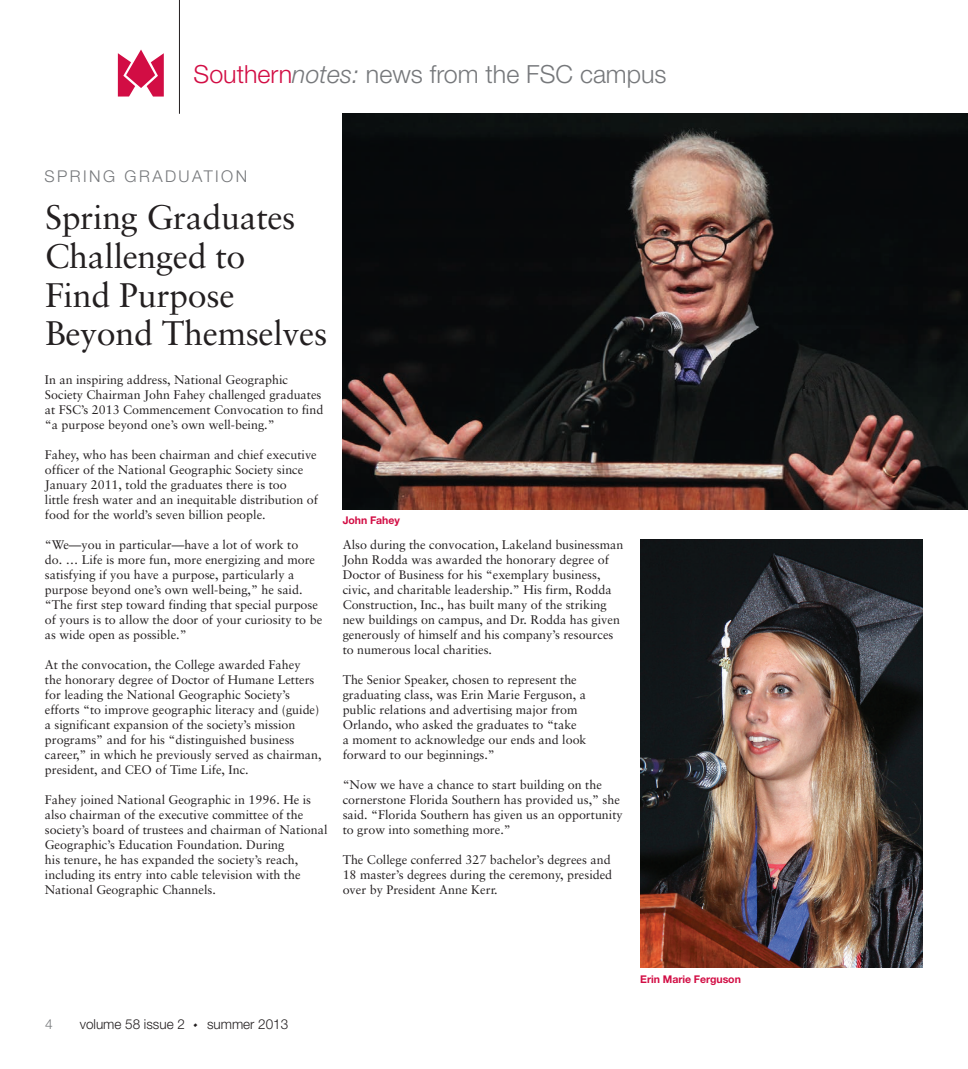
<style>
.page{position:relative;width:968px;height:1069px;background:#fff}
.page>*{position:absolute;margin:0;border:0;box-sizing:border-box;transform-origin:0 0}
.t1{font:34px/38.8px "Sabon";letter-spacing:-.01em;color:#231f20}
.t2{font:italic 32.5px "Goudy Old Style T";color:#231f20}
.t3{font:300 25px "Helvetica Neue LT Std";color:#76787b}
.t4{font:300 16.25px "Helvetica Neue LT Std";letter-spacing:.15em;color:#76787b}
.t5{font:300 13.75px "Helvetica Neue LT Std";color:#231f20}
.t6{font:300 13.75px "Helvetica Neue LT Std";color:#76787b}
.t7{font:12.5px/15px "Sabon";color:#231f20}
.t8{font:700 10.62px "Helvetica Neue LT Std";letter-spacing:-.005em;color:#d20d44}
.s1{color:#d20d44}
.s2{font-style:italic}
</style>
<div class="page">
<svg style="left:118px;top:50px;width:46px;height:47px"></svg>
<img style="left:640px;top:539px;width:282px;height:428px">
<img style="left:342px;top:114px;width:626px;height:395px">
<hr style="left:179px;top:0;width:1px;height:114px;background:#231f20">
<h3 class="t3" style="left:194px;top:59px;width:474px"><span class="s1">Southern</span><span class="s2">notes:</span> news from the FSC campus</h3>
<h3 class="t4" style="left:45px;top:166px;width:204px">SPRING GRADUATION</h3>
<h1 class="t1" style="left:45px;top:197px;width:284px">Spring Graduates<br>Challenged to<br>Find Purpose<br>Beyond Themselves</h1>
<p class="t7" style="left:45px;top:372px;width:280px">In an inspiring address, National Geographic Society Chairman John Fahey challenged graduates at FSC’s 2013 Commencement Convocation to find “a purpose beyond one’s own well-being.”</p>
<p class="t7" style="left:45px;top:447px;width:274px">Fahey, who has been chairman and chief executive officer of the National Geographic Society since January 2011, told the graduates there is too<br>little fresh water and an inequitable distribution of food for the world’s seven billion people.</p>
<p class="t7" style="left:45px;top:537px;width:279px">“We—you in particular—have a lot of work to<br>do. … Life is more fun, more energizing and more satisfying if you have a purpose, particularly a purpose beyond one’s own well-being,” he said. “The first step toward finding that special purpose of yours is to allow the door of your curiosity to be as wide open as possible.”</p>
<p class="t7" style="left:45px;top:657px;width:278px">At the convocation, the College awarded Fahey<br>the honorary degree of Doctor of Humane Letters for leading the National Geographic Society’s efforts “to improve geographic literacy and (guide) a significant expansion of the society’s mission programs” and for his “distinguished business career,” in which he previously served as chairman, president, and CEO of Time Life, Inc.</p>
<p class="t7" style="left:45px;top:792px;width:284px">Fahey joined National Geographic in 1996. He is also chairman of the executive committee of the society’s board of trustees and chairman of National Geographic’s Education Foundation. During<br>his tenure, he has expanded the society’s reach, including its entry into cable television with the National Geographic Channels.</p>
<p class="t8" style="left:342px;top:514px;width:59px">John Fahey</p>
<p class="t7" style="left:342px;top:537px;width:282px">Also during the convocation, Lakeland businessman John Rodda was awarded the honorary degree of Doctor of Business for his “exemplary business, civic, and charitable leadership.” His firm, Rodda Construction, Inc., has built many of the striking new buildings on campus, and Dr. Rodda has given generously of himself and his company’s resources to numerous local charities.</p>
<p class="t7" style="left:342px;top:672px;width:245px">The Senior Speaker, chosen to represent the graduating class, was Erin Marie Ferguson, a public relations and advertising major from Orlando, who asked the graduates to “take<br>a moment to acknowledge our ends and look forward to our beginnings.”</p>
<p class="t7" style="left:342px;top:777px;width:281px">“Now we have a chance to start building on the cornerstone Florida Southern has provided us,” she said. “Florida Southern has given us an opportunity to grow into something more.”</p>
<p class="t7" style="left:342px;top:852px;width:271px">The College conferred 327 bachelor’s degrees and<br>18 master’s degrees during the ceremony, presided over by President Anne Kerr.</p>
<p class="t6" style="left:45px;top:1016px;width:9px">4</p>
<p class="t5" style="left:80px;top:1016px;width:107px">volume 58 issue 2</p>
<h2 class="t2" style="left:192px;top:998px;width:9px">.</h2>
<p class="t5" style="left:207px;top:1016px;width:83px">summer 2013</p>
<p class="t8" style="left:640px;top:973px;width:102px">Erin Marie Ferguson</p>
</div>
